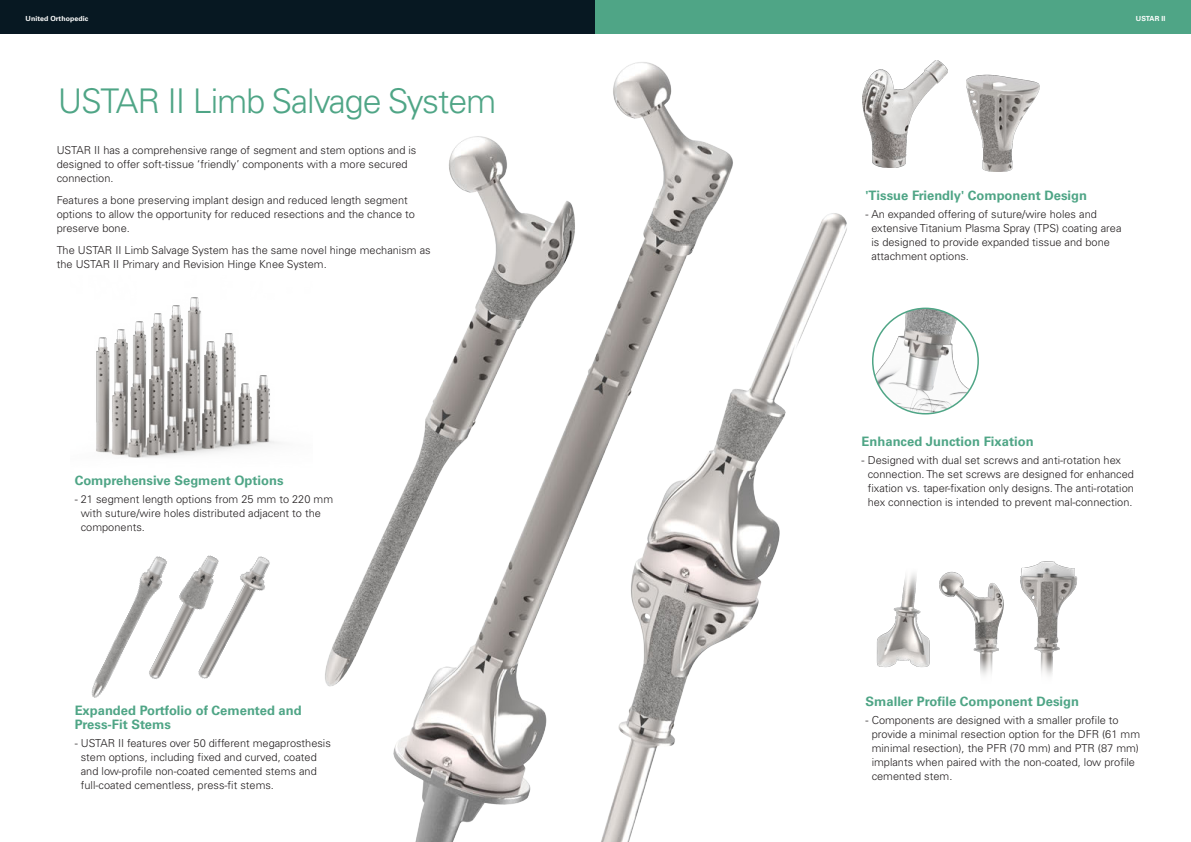
<style>
.page{position:relative;width:1191px;height:842px;background:#fff}
.page>*{position:absolute;margin:0;border:0;box-sizing:border-box;transform-origin:0 0}
.大標{font:300 34px "Univers LT Pro 45";letter-spacing:-.03em;color:#4fa586}
.小標{font:700 13px/14px "Univers LT Pro 65";color:#4fa586}
.內文{font:300 11px/14px "Univers LT Pro 45";color:#231f20}
.t1{font:700 7px "Univers LT Pro 65";letter-spacing:.01em;color:#fff}
</style>
<div class="page">
<div style="left:0;top:0;width:595px;height:34px;background:#071822"></div>
<div style="left:595px;top:0;width:596px;height:34px;background:#4fa586"></div>
<img style="left:325px;top:62px;width:552px;height:780px">
<img style="left:860px;top:541px;width:218px;height:154px">
<img style="left:96px;top:297px;width:181px;height:161px">
<img style="left:872px;top:308px;width:106px;height:106px;border-radius:53px">
<div style="left:872px;top:308px;width:107px;height:106px;border:2px solid #4fa586;border-radius:50%"></div>
<img style="left:862px;top:60px;width:85px;height:108px">
<img style="left:966px;top:74px;width:73px;height:97px">
<img style="left:91px;top:611px;width:39px;height:87px">
<img style="left:130px;top:556px;width:49px;height:123px">
<img style="left:179px;top:555px;width:91px;height:124px">
<p class="t1" style="left:26px;top:14px;width:64px">United Orthopedic</p>
<p class="t1" style="left:1135px;top:14px;width:31px">USTAR II</p>
<p class="大標" style="left:58px;top:78px;width:440px">USTAR II Limb Salvage System</p>
<p class="內文" style="left:57px;top:143px;width:361px">USTAR II has a comprehensive range of segment and stem options and is designed to offer soft-tissue ‘friendly’ components with a more secured connection.</p>
<p class="內文" style="left:57px;top:193px;width:360px">Features a bone preserving implant design and reduced length segment options to allow the opportunity for reduced resections and the chance to preserve bone.</p>
<p class="內文" style="left:57px;top:243px;width:375px">The USTAR II Limb Salvage System has the same novel hinge mechanism as the USTAR II Primary and Revision Hinge Knee System.</p>
<p class="小標" style="left:75px;top:472px;width:210px">Comprehensive Segment Options</p>
<p class="內文" style="left:81px;top:491px;width:254px;text-indent:-6px">- 21 segment length options from 25 mm to 220 mm with suture/wire holes distributed adjacent to the components.</p>
<p class="小標" style="left:75px;top:703px;width:228px">Expanded Portfolio of Cemented and<br>Press-Fit Stems</p>
<p class="內文" style="left:81px;top:736px;width:251px;text-indent:-6px">- USTAR II features over 50 different megaprosthesis stem options, including fixed and curved, coated and low-profile non-coated cemented stems and full-coated cementless, press-fit stems.</p>
<p class="小標" style="left:865px;top:187px;width:223px">'Tissue Friendly' Component Design</p>
<p class="內文" style="left:871px;top:206px;width:252px;text-indent:-6px">- An expanded offering of suture/wire holes and extensive Titanium Plasma Spray (TPS) coating area is designed to provide expanded tissue and bone attachment options.</p>
<p class="小標" style="left:861px;top:434px;width:173px">Enhanced Junction Fixation</p>
<p class="內文" style="left:867px;top:453px;width:268px;text-indent:-6px">- Designed with dual set screws and anti-rotation hex connection. The set screws are designed for enhanced fixation vs. taper-fixation only designs. The anti-rotation hex connection is intended to prevent mal-connection.</p>
<p class="小標" style="left:865px;top:694px;width:215px">Smaller Profile Component Design</p>
<p class="內文" style="left:871px;top:713px;width:270px;text-indent:-6px">- Components are designed with a smaller profile to provide a minimal resection option for the DFR (61 mm minimal resection), the PFR (70 mm) and PTR (87 mm) implants when paired with the non-coated, low profile cemented stem.</p>
</div>
